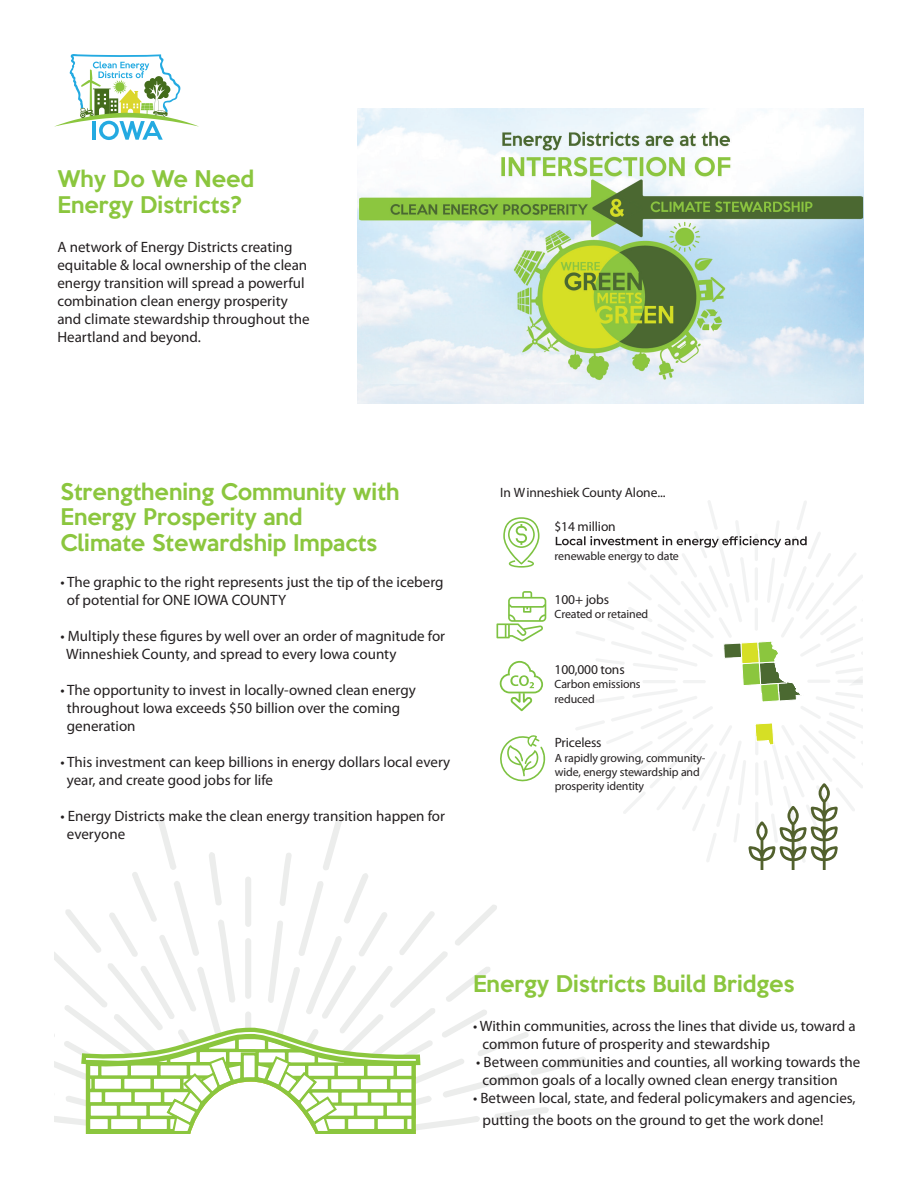
<style>
.page{position:relative;width:918px;height:1188px;background:#fff}
.page>*{position:absolute;margin:0;border:0;box-sizing:border-box;transform-origin:0 0}
.t1{font:500 21px "Keep Calm";color:#8bc63e}
.t2{font:15px/18px "Myriad Pro";color:#231f20}
.t3{font:13.5px "Myriad Pro";letter-spacing:-.01em;color:#231f20}
.t4{font:11.85px/14.2px "Myriad Pro";letter-spacing:-.01em;color:#231f20}
</style>
<div class="page">
<svg style="left:54px;top:816px;width:532px;height:313px"></svg>
<svg style="left:79px;top:1026px;width:344px;height:108px"></svg>
<img style="left:357px;top:108px;width:507px;height:295px">
<svg style="left:54px;top:54px;width:145px;height:86px"></svg>
<svg style="left:575px;top:500px;width:288px;height:363px"></svg>
<svg style="left:723px;top:640px;width:81px;height:63px"></svg>
<svg style="left:754px;top:722px;width:21px;height:24px"></svg>
<svg style="left:500px;top:661px;width:43px;height:50px"></svg>
<svg style="left:497px;top:591px;width:49px;height:50px"></svg>
<svg style="left:500px;top:735px;width:46px;height:47px"></svg>
<svg style="left:503px;top:517px;width:37px;height:51px"></svg>
<svg style="left:556px;top:536px;width:251px;height:12px"></svg>
<svg style="left:748px;top:783px;width:90px;height:86px"></svg>
<p class="t1" style="left:57px;top:161px;width:198px">Why Do We Need</p>
<p class="t1" style="left:57px;top:186px;width:186px">Energy Districts?</p>
<p class="t2" style="left:57px;top:238px;width:254px">A network of Energy Districts creating equitable &amp; local ownership of the clean energy transition will spread a powerful combination clean energy prosperity and climate stewardship throughout the Heartland and beyond.</p>
<p class="t1" style="left:60px;top:474px;width:340px">Strengthening Community with</p>
<p class="t1" style="left:60px;top:499px;width:244px">Energy Prosperity and</p>
<p class="t1" style="left:60px;top:524px;width:318px">Climate Stewardship Impacts</p>
<p class="t2" style="left:60px;top:572px;width:385px">• The graphic to the right represents just the tip of the iceberg</p>
<p class="t2" style="left:67px;top:590px;width:221px">of potential for ONE IOWA COUNTY</p>
<p class="t2" style="left:60px;top:626px;width:386px">• Multiply these figures by well over an order of magnitude for</p>
<p class="t2" style="left:66px;top:644px;width:332px">Winneshiek County, and spread to every Iowa county</p>
<p class="t2" style="left:60px;top:680px;width:357px">• The opportunity to invest in locally-owned clean energy</p>
<p class="t2" style="left:67px;top:698px;width:335px">throughout Iowa exceeds $50 billion over the coming</p>
<p class="t2" style="left:67px;top:716px;width:70px">generation</p>
<p class="t2" style="left:60px;top:752px;width:391px">• This investment can keep billions in energy dollars local every</p>
<p class="t2" style="left:67px;top:770px;width:208px">year, and create good jobs for life</p>
<p class="t2" style="left:60px;top:806px;width:386px">• Energy Districts make the clean energy transition happen for</p>
<p class="t2" style="left:67px;top:824px;width:60px">everyone</p>
<p class="t3" style="left:500px;top:484px;width:167px">In Winneshiek County Alone...</p>
<p class="t3" style="left:555px;top:518px;width:63px">$14 million</p>
<p class="t4" style="left:555px;top:548px;width:126px">renewable energy to date</p>
<p class="t3" style="left:555px;top:591px;width:56px">100+ jobs</p>
<p class="t4" style="left:555px;top:607px;width:95px">Created or retained</p>
<p class="t3" style="left:555px;top:661px;width:72px">100,000 tons</p>
<p class="t4" style="left:555px;top:677px;width:88px">Carbon emissions reduced</p>
<p class="t3" style="left:555px;top:734px;width:48px">Priceless</p>
<p class="t4" style="left:555px;top:750px;width:152px">A rapidly growing, community&shy;wide, energy stewardship and prosperity identity</p>
<p class="t1" style="left:473px;top:965px;width:323px">Energy Districts Build Bridges</p>
<p class="t2" style="left:473px;top:1017px;width:384px">• Within communities, across the lines that divide us, toward a</p>
<p class="t2" style="left:483px;top:1035px;width:289px">common future of prosperity and stewardship</p>
<p class="t2" style="left:476px;top:1053px;width:385px">• Between communities and counties, all working towards the</p>
<p class="t2" style="left:483px;top:1071px;width:357px">common goals of a locally owned clean energy transition</p>
<p class="t2" style="left:473px;top:1089px;width:384px">• Between local, state, and federal policymakers and agencies,</p>
<p class="t2" style="left:483px;top:1111px;width:343px">putting the boots on the ground to get the work done!</p>
</div>
